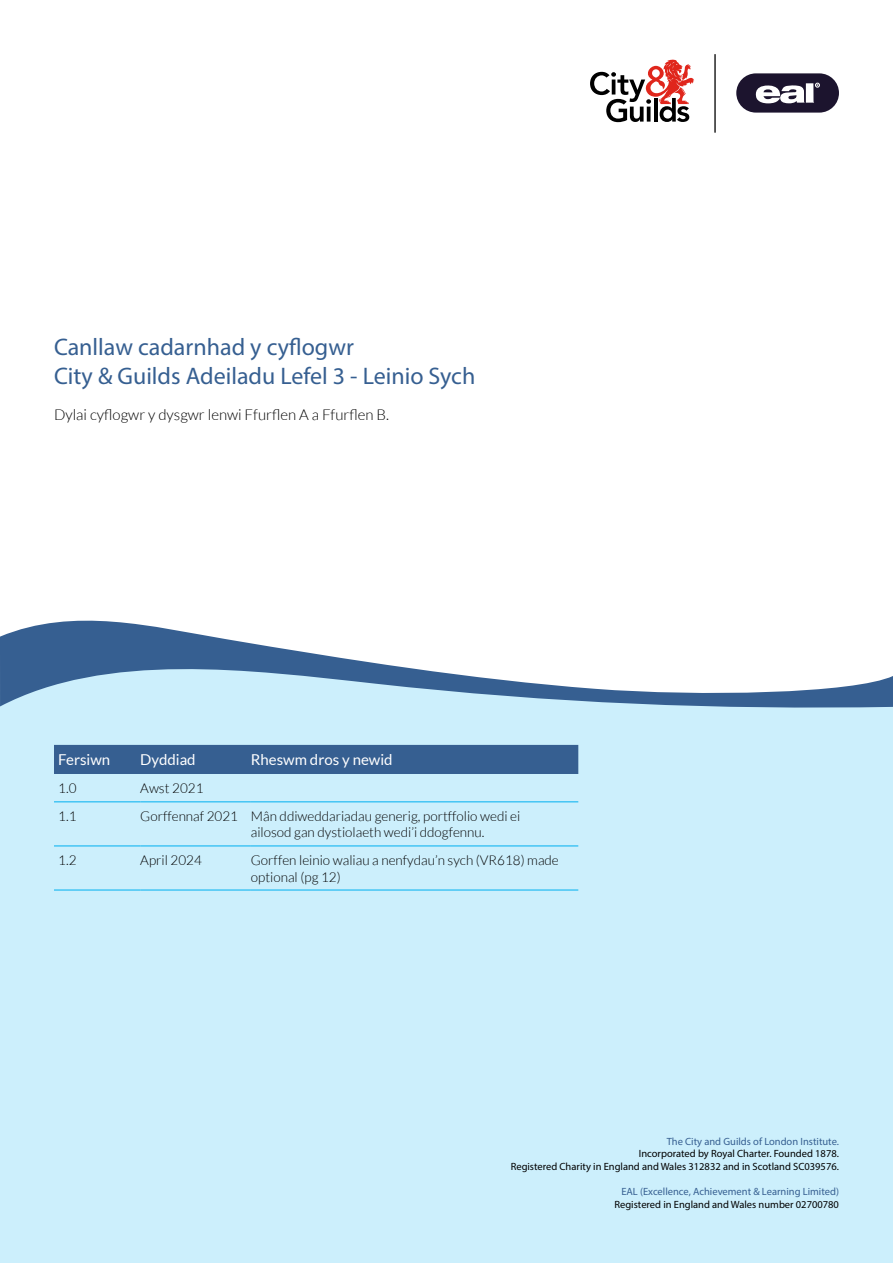
<style>
.page{position:relative;width:893px;height:1263px;background:#fff}
.page>*{position:absolute;margin:0;border:0;box-sizing:border-box;transform-origin:0 0}
.heading_1{font:24px/28.8px "Myriad Pro";color:#365f91}
.body{font:300 15px "Lato";color:#000}
.table_header_white{font:15px "Lato";color:#fff}
.app_form_text{font:300 13.5px/16.2px "Lato";color:#000}
.t1{font:10.5px/12.6px "Myriad Pro";color:#000;text-align:right}
.t2{font:10.5px "Myriad Pro";color:#365f91}
</style>
<div class="page">
<div style="left:0;top:710px;width:893px;height:553px;background:#cceffc"></div>
<svg style="left:0;top:620px;width:893px;height:90px"></svg>
<svg style="left:590px;top:59px;width:104px;height:63px"></svg>
<hr style="left:714px;top:54px;width:2px;height:79px;background:#000">
<div style="left:736px;top:73px;width:103px;height:40px;background:#1c142e;border-radius:20px"></div>
<svg style="left:755px;top:83px;width:65px;height:21px"></svg>
<div style="left:54px;top:745px;width:524px;height:29px;background:#365f91"></div>
<hr style="left:54px;top:801px;width:86px;height:1px;background:#00b0f0">
<hr style="left:54px;top:845px;width:86px;height:1px;background:#00b0f0">
<hr style="left:54px;top:890px;width:86px;height:1px;background:#00b0f0">
<hr style="left:140px;top:801px;width:111px;height:1px;background:#00b0f0">
<hr style="left:251px;top:801px;width:327px;height:1px;background:#00b0f0">
<hr style="left:140px;top:845px;width:111px;height:1px;background:#00b0f0">
<hr style="left:251px;top:845px;width:327px;height:1px;background:#00b0f0">
<hr style="left:140px;top:890px;width:111px;height:1px;background:#00b0f0">
<hr style="left:251px;top:890px;width:327px;height:1px;background:#00b0f0">
<p class="heading_1" style="left:54px;top:333px;width:423px">Canllaw cadarnhad y cyflogwr<br>City &amp; Guilds Adeiladu Lefel 3 - Leinio Sych</p>
<p class="body" style="left:54px;top:407px;width:337px">Dylai cyflogwr y dysgwr lenwi Ffurflen A a Ffurflen B.</p>
<p class="table_header_white" style="left:58px;top:752px;width:54px">Fersiwn</p>
<p class="table_header_white" style="left:140px;top:752px;width:57px">Dyddiad</p>
<p class="table_header_white" style="left:251px;top:752px;width:143px">Rheswm dros y newid</p>
<p class="app_form_text" style="left:58px;top:780px;width:20px">1.0</p>
<p class="app_form_text" style="left:140px;top:780px;width:65px">Awst 2021</p>
<p class="app_form_text" style="left:58px;top:808px;width:20px">1.1</p>
<p class="app_form_text" style="left:140px;top:808px;width:99px">Gorffennaf 2021</p>
<p class="app_form_text" style="left:251px;top:808px;width:271px">Mân ddiweddariadau generig, portffolio wedi ei</p>
<p class="app_form_text" style="left:251px;top:824px;width:235px">ailosod gan dystiolaeth wedi’i ddogfennu.</p>
<p class="app_form_text" style="left:58px;top:852px;width:20px">1.2</p>
<p class="app_form_text" style="left:140px;top:852px;width:63px">April 2024</p>
<p class="app_form_text" style="left:251px;top:852px;width:309px">Gorffen leinio waliau a nenfydau’n sych (VR618) made optional (pg 12)</p>
<p class="t2" style="left:667px;top:1135px;width:174px">The City and Guilds of London Institute.</p>
<p class="t1" style="left:511px;top:1147px;width:330px">Incorporated by Royal Charter. Founded 1878.<br>Registered Charity in England and Wales 312832 and in Scotland SC039576.</p>
<p class="t2" style="left:621px;top:1185px;width:219px">EAL (Excellence, Achievement &amp; Learning Limited)</p>
<p class="t1" style="left:615px;top:1198px;width:226px">Registered in England and Wales number 02700780</p>
</div>
